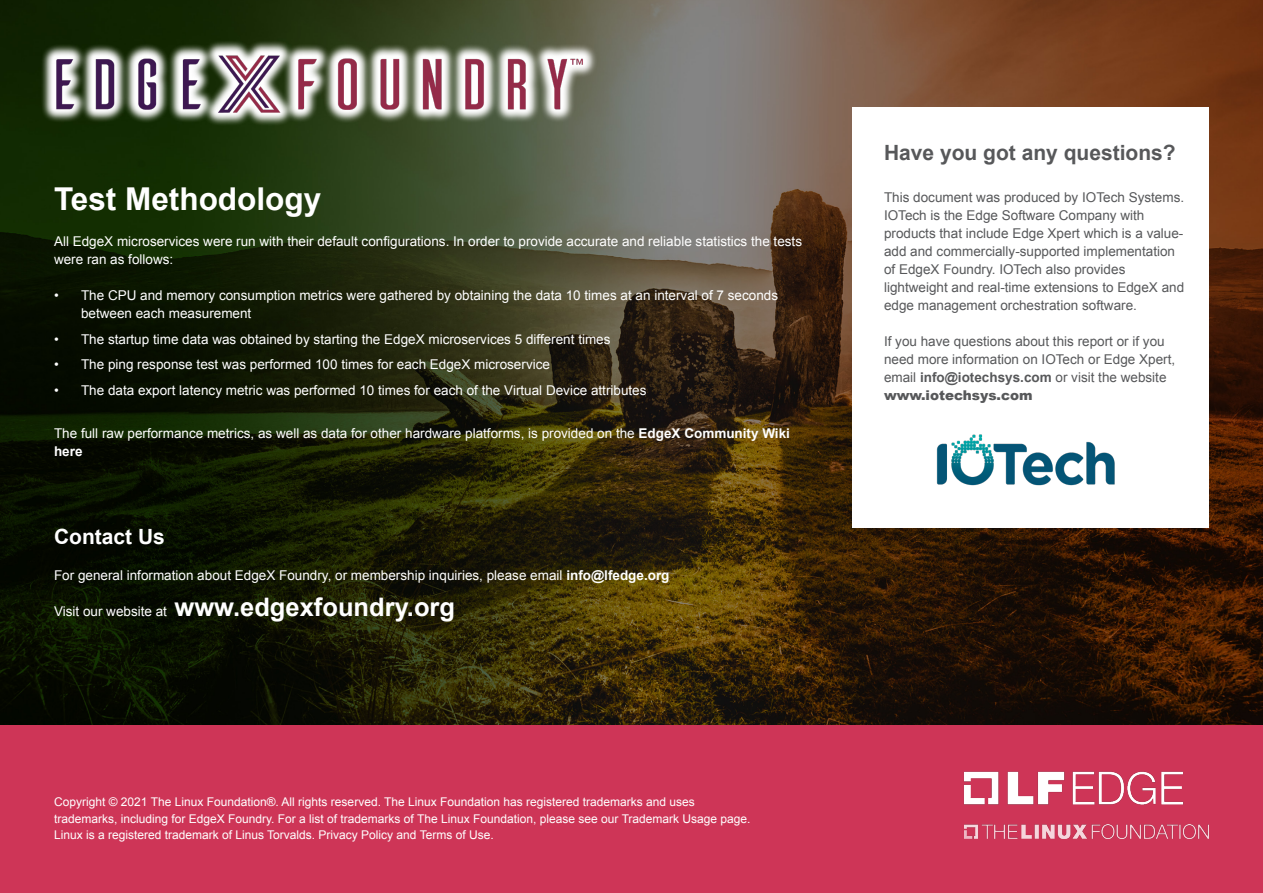
<style>
.page{position:relative;width:1263px;height:893px;background:#fff}
.page>*{position:absolute;margin:0;border:0;box-sizing:border-box;transform-origin:0 0}
.t1{font:700 31.5px "Arial";color:#fff}
.t2{font:700 25.5px "Arial";color:#fff}
.t3{font:700 21px "Arial";color:#57585a}
.t4{font:700 21px "Arial";color:#fff}
.t5{font:13.5px/18px "Arial";color:#fff}
.t6{font:13.5px/18px "Arial";color:#57585a}
.t7{font:900 13.5px "Arial";color:#57585a}
.t8{font:12px/16.5px "Arial";color:#fff}
.s1{font-weight:700}
.s2{font-weight:400;font-size:13.5px}
</style>
<div class="page">
<img style="left:0;top:0;width:1263px;height:726px">
<div style="left:0;top:726px;width:1263px;height:167px;background:#ce3557"></div>
<img style="left:965px;top:824px;width:244px;height:15px">
<img style="left:963px;top:771px;width:221px;height:34px">
<div style="left:852px;top:107px;width:357px;height:421px;background:#fff"></div>
<img style="left:936px;top:434px;width:179px;height:52px">
<svg style="left:41px;top:40px;width:556px;height:86px;background:#5b684d"></svg>
<img style="left:54px;top:54px;width:531px;height:59px">
<p class="t1" style="left:54px;top:178px;width:269px">Test Methodology</p>
<p class="t5" style="left:54px;top:232px;width:750px">All EdgeX microservices were run with their default configurations. In order to provide accurate and reliable statistics the tests were ran as follows:</p>
<p class="t5" style="left:81px;top:286px;width:699px;text-indent:-27px">• The CPU and memory consumption metrics were gathered by obtaining the data 10 times at an interval of 7 seconds between each measurement</p>
<p class="t5" style="left:54px;top:330px;width:558px">• The startup time data was obtained by starting the EdgeX microservices 5 different times</p>
<p class="t5" style="left:54px;top:355px;width:497px">• The ping response test was performed 100 times for each EdgeX microservice</p>
<p class="t5" style="left:54px;top:381px;width:594px">• The data export latency metric was performed 10 times for each of the Virtual Device attributes</p>
<p class="t5" style="left:54px;top:424px;width:737px">The full raw performance metrics, as well as data for other hardware platforms, is provided on the <span class="s1">EdgeX Community Wiki here</span></p>
<p class="t4" style="left:54px;top:522px;width:112px">Contact Us</p>
<p class="t5" style="left:54px;top:566px;width:617px">For general information about EdgeX Foundry, or membership inquiries, please email <span class="s1">info@lfedge.org</span></p>
<p class="t2" style="left:54px;top:590px;width:403px"><span class="s2">Visit our website at</span> www.edgexfoundry.org</p>
<p class="t8" style="left:54px;top:794px;width:698px">Copyright © 2021 The Linux Foundation®. All rights reserved. The Linux Foundation has registered trademarks and uses trademarks, including for EdgeX Foundry. For a list of trademarks of The Linux Foundation, please see our Trademark Usage page.<br>Linux is a registered trademark of Linus Torvalds. Privacy Policy and Terms of Use.</p>
<p class="t3" style="left:884px;top:139px;width:293px">Have you got any questions?</p>
<p class="t6" style="left:884px;top:189px;width:302px">This document was produced by IOTech Systems.<br>IOTech is the Edge Software Company with products that include Edge Xpert which is a value&shy;add and commercially-supported implementation of EdgeX Foundry. IOTech also provides lightweight and real-time extensions to EdgeX and edge management orchestration software.</p>
<p class="t6" style="left:884px;top:333px;width:293px">If you have questions about this report or if you need more information on IOTech or Edge Xpert,</p>
<p class="t6" style="left:884px;top:369px;width:284px">email <span class="s1">info@iotechsys.com</span> or visit the website</p>
<p class="t7" style="left:884px;top:386px;width:150px">www.iotechsys.com</p>
</div>
